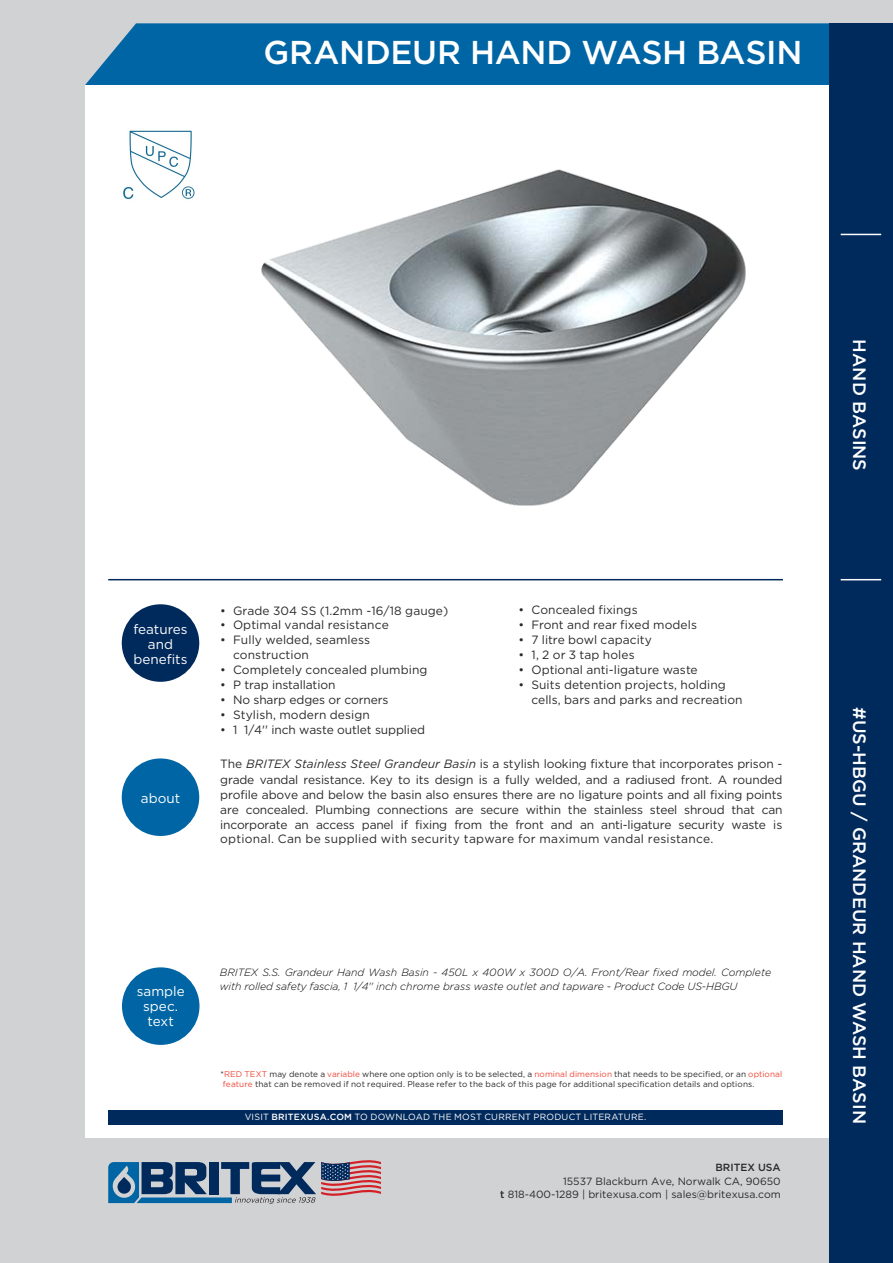
<style>
.page{position:relative;width:893px;height:1263px;background:#d1d2d4}
.page>*{position:absolute;margin:0;border:0;box-sizing:border-box;transform-origin:0 0}
.HEADING_RA{font:500 33px "Gotham";letter-spacing:-.01em;color:#fff}
.banner_text{font:500 18px "Gotham";color:#fff}
.t1{font:13.5px/15px "Gotham";color:#fff;text-align:center}
.BODY_COPY{font:12px/15px "Gotham";letter-spacing:.005em;color:#2b292a}
.SPECTEXT{font:italic 300 10.5px/13.5px "Gotham";color:#000}
.address{font:10.5px/13.5px "Gotham";color:#2b292a;text-align:right}
.address-2{font:500 10.35px "Gotham";color:#2b292a}
.visit_britex_banner{font:9px "Gotham";letter-spacing:.02em;color:#fff}
.t2{font:8.25px/10.5px "Gotham";letter-spacing:.01em;color:#2b292a}
.s1{font-style:italic}
.s2{color:#ef4737}
.s3{font-weight:500}
</style>
<div class="page">
<div style="left:85px;top:23px;width:744px;height:62px;background:#0065a4"></div>
<div style="left:85px;top:85px;width:754px;height:1052px;background:#fff"></div>
<div style="left:829px;top:23px;width:64px;height:1240px;background:#00295c"></div>
<hr style="left:108px;top:579px;width:675px;height:1px;background:#00295c">
<div style="left:122px;top:604px;width:77px;height:78px;background:#00295c;border-radius:50%"></div>
<div style="left:122px;top:758px;width:77px;height:78px;background:#0065a4;border-radius:50%"></div>
<div style="left:122px;top:967px;width:77px;height:78px;background:#0065a4;border-radius:50%"></div>
<hr style="left:841px;top:579px;width:40px;height:1px;background:#fff">
<hr style="left:841px;top:234px;width:40px;height:1px;background:#fff">
<div style="left:108px;top:1110px;width:675px;height:14px;background:#00295c"></div>
<svg style="left:108px;top:1160px;width:273px;height:44px"></svg>
<img style="left:123px;top:130px;width:72px;height:70px">
<img style="left:253px;top:75px;width:507px;height:506px">
<p class="HEADING_RA" style="left:263px;top:34px;width:540px">GRANDEUR HAND WASH BASIN</p>
<p class="t1" style="left:133px;top:621px;width:56px">features and benefits</p>
<p class="t1" style="left:141px;top:790px;width:41px">about</p>
<p class="BODY_COPY" style="left:220px;top:603px;width:230px">• Grade 304 SS (1.2mm -16/18 gauge)</p>
<p class="BODY_COPY" style="left:220px;top:617px;width:170px">• Optimal vandal resistance</p>
<p class="BODY_COPY" style="left:233px;top:633px;width:139px;line-height:14.2px;text-indent:-13px">• Fully welded, seamless construction</p>
<p class="BODY_COPY" style="left:220px;top:662px;width:209px">• Completely concealed plumbing</p>
<p class="BODY_COPY" style="left:220px;top:677px;width:117px">• P trap installation</p>
<p class="BODY_COPY" style="left:220px;top:692px;width:170px">• No sharp edges or corners</p>
<p class="BODY_COPY" style="left:220px;top:707px;width:151px">• Stylish, modern design</p>
<p class="BODY_COPY" style="left:220px;top:722px;width:206px">• 1 1/4'' inch waste outlet supplied</p>
<p class="BODY_COPY" style="left:519px;top:602px;width:121px">• Concealed fixings</p>
<p class="BODY_COPY" style="left:519px;top:617px;width:180px">• Front and rear fixed models</p>
<p class="BODY_COPY" style="left:519px;top:632px;width:135px">• 7 litre bowl capacity</p>
<p class="BODY_COPY" style="left:519px;top:647px;width:118px">• 1, 2 or 3 tap holes</p>
<p class="BODY_COPY" style="left:519px;top:662px;width:181px">• Optional anti-ligature waste</p>
<p class="BODY_COPY" style="left:531px;top:677px;width:213px;text-indent:-13px">• Suits detention projects, holding cells, bars and parks and recreation</p>
<p class="BODY_COPY" style="left:220px;top:756px;width:564px;text-align:justify">The <span class="s1">BRITEX Stainless Steel Grandeur Basin</span> is a stylish looking fixture that incorporates prison - grade vandal resistance. Key to its design is a fully welded, and a radiused front. A rounded profile above and below the basin also ensures there are no ligature points and all fixing points are concealed. Plumbing connections are secure within the stainless steel shroud that can incorporate an access panel if fixing from the front and an anti-ligature security waste is optional. Can be supplied with security tapware for maximum vandal resistance.</p>
<p class="t1" style="left:137px;top:983px;width:50px">sample spec. text</p>
<p class="SPECTEXT" style="left:220px;top:965px;width:553px">BRITEX S.S. Grandeur Hand Wash Basin - 450L x 400W x 300D O/A. Front/Rear fixed model. Complete with rolled safety fascia, 1 1/4'' inch chrome brass waste outlet and tapware - Product Code US-HBGU</p>
<p class="t2" style="left:220px;top:1068px;width:563px">*<span class="s2">RED TEXT</span> may denote a <span class="s2">variable</span> where one option only is to be selected, a <span class="s2">nominal dimension</span> that needs to be specified, or an <span class="s2">optional feature</span> that can be removed if not required. Please refer to the back of this page for additional specification details and options.</p>
<p class="visit_britex_banner" style="left:245px;top:1112px;width:403px">VISIT <span class="s3">BRITEXUSA.COM</span> TO DOWNLOAD THE MOST CURRENT PRODUCT LITERATURE.</p>
<p class="address-2" style="left:715px;top:1161px;width:67px">BRITEX USA</p>
<p class="address" style="left:500px;top:1174px;width:282px">15537 Blackburn Ave, Norwalk CA, 90650<br><span class="s3">t</span> 818-400-1289 | britexusa.com | sales@britexusa.com</p>
<h2 class="banner_text" style="left:870px;top:339px;width:133px;rotate:90deg">HAND BASINS</h2>
<p class="banner_text" style="left:870px;top:707px;width:418px;rotate:90deg">#US-HBGU / GRANDEUR HAND WASH BASIN</p>
</div>
